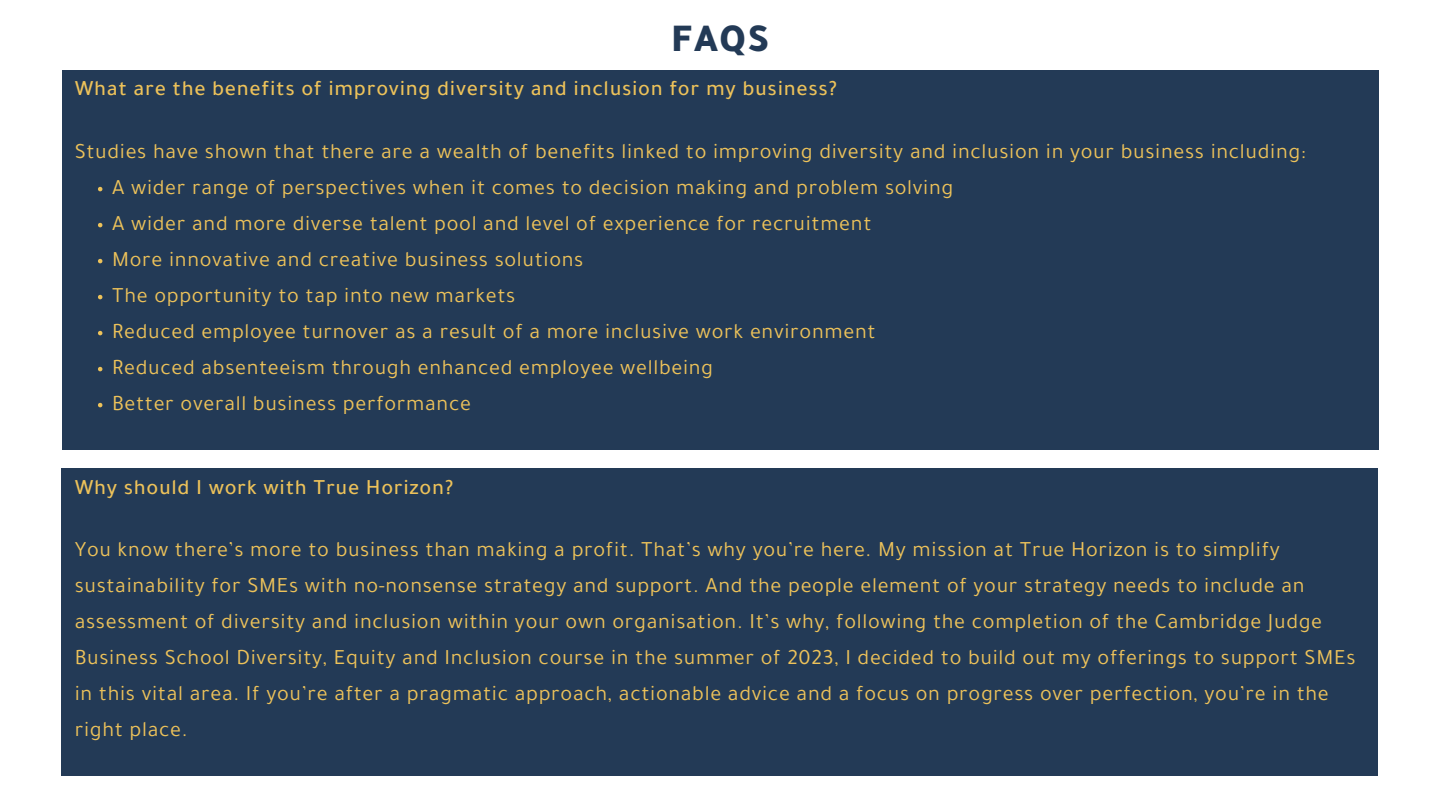
<style>
.page{position:relative;width:1440px;height:810px;background:#fff}
.page>*{position:absolute;margin:0;border:0;box-sizing:border-box;transform-origin:0 0}
.t1{font:900 40px "Tajawal";color:#233a56}
.t2{font:22px/36px "Tajawal";letter-spacing:.03em;color:#edc25a}
.t3{font:500 22px "Tajawal";letter-spacing:.03em;color:#edc25a}
</style>
<div class="page">
<div style="left:62px;top:70px;width:1316px;height:380px;background:#233a56"></div>
<svg style="left:98px;top:187px;width:4px;height:4px"></svg>
<svg style="left:98px;top:223px;width:4px;height:4px"></svg>
<svg style="left:98px;top:259px;width:4px;height:4px"></svg>
<svg style="left:98px;top:295px;width:4px;height:4px"></svg>
<svg style="left:98px;top:331px;width:4px;height:4px"></svg>
<svg style="left:98px;top:367px;width:4px;height:4px"></svg>
<svg style="left:98px;top:403px;width:4px;height:4px"></svg>
<div style="left:62px;top:468px;width:1316px;height:308px;background:#233a56"></div>
<h1 class="t1" style="left:671px;top:26px;width:100px">FAQS</h1>
<h2 class="t3" style="left:75px;top:81px;width:764px">What are the benefits of improving diversity and inclusion for my business?</h2>
<p class="t2" style="left:75px;top:136px;width:1233px">Studies have shown that there are a wealth of benefits linked to improving diversity and inclusion in your business including:</p>
<p class="t2" style="left:112px;top:172px;width:843px">A wider range of perspectives when it comes to decision making and problem solving</p>
<p class="t2" style="left:112px;top:208px;width:761px">A wider and more diverse talent pool and level of experience for recruitment</p>
<p class="t2" style="left:112px;top:244px;width:473px">More innovative and creative business solutions</p>
<p class="t2" style="left:112px;top:280px;width:405px">The opportunity to tap into new markets</p>
<p class="t2" style="left:112px;top:316px;width:765px">Reduced employee turnover as a result of a more inclusive work environment</p>
<p class="t2" style="left:112px;top:352px;width:603px">Reduced absenteeism through enhanced employee wellbeing</p>
<p class="t2" style="left:112px;top:388px;width:360px">Better overall business performance</p>
<h2 class="t3" style="left:75px;top:480px;width:381px">Why should I work with True Horizon?</h2>
<p class="t2" style="left:75px;top:535px;width:1282px">You know there’s more to business than making a profit. That’s why you’re here. My mission at True Horizon is to simplify sustainability for SMEs with no-nonsense strategy and support. And the people element of your strategy needs to include an assessment of diversity and inclusion within your own organisation. It’s why, following the completion of the Cambridge Judge Business School Diversity, Equity and Inclusion course in the summer of 2023, I decided to build out my offerings to support SMEs in this vital area. If you’re after a pragmatic approach, actionable advice and a focus on progress over perfection, you’re in the right place.</p>
</div>
